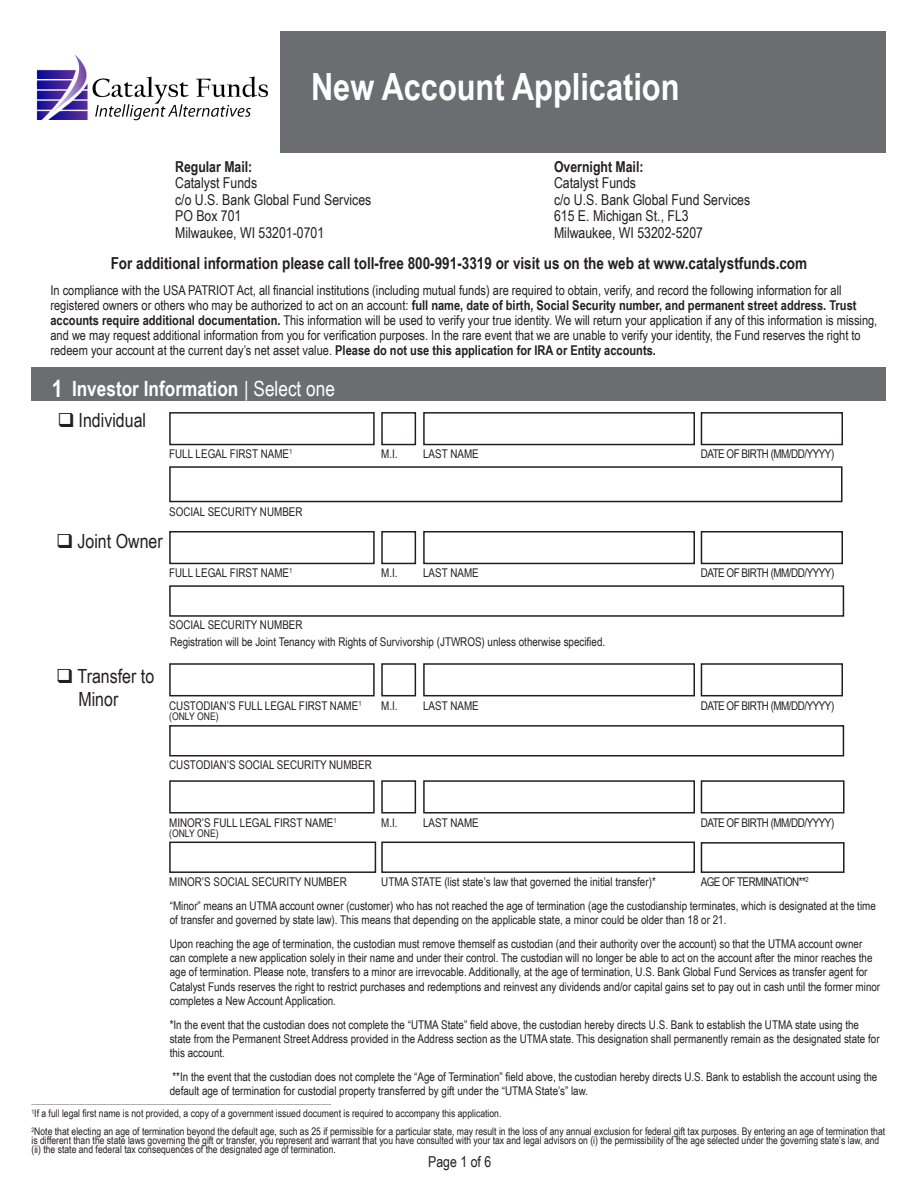
<style>
.page{position:relative;width:918px;height:1188px;background:#fff}
.page>*{position:absolute;margin:0;border:0;box-sizing:border-box;transform-origin:0 0}
.t1{font:700 37.5px "Arial Narrow";color:#fff}
.t2{font:700 24px "Arial Narrow";color:#fff}
.t3{font:700 21px "Arial Narrow";color:#fff}
.t4{font:19.5px/23.4px "Arial Narrow";color:#231f20}
.t5{font:700 16.5px "Arial Narrow";color:#231f20}
.t6{font:15px "Arial Narrow";color:#231f20}
.t7{font:700 15px "Arial Narrow";color:#231f20}
.t8{font:13.5px/15px "Arial Narrow";color:#231f20}
.t9{font:12px/14.4px "Arial Narrow";color:#231f20}
.t10{font:12px "Arial Narrow";letter-spacing:-.04em;color:#231f20}
.t11{font:10.5px/9px "Arial Narrow";color:#231f20}
.t12{font:7.05px "Arial Narrow";color:#231f20}
.s1{font-weight:700}
.s2{font-weight:400}
</style>
<div class="page">
<div style="left:169px;top:412px;width:206px;height:33px;border:2px solid #231f20"></div>
<div style="left:169px;top:466px;width:673px;height:36px;border:2px solid #231f20"></div>
<div style="left:169px;top:585px;width:675px;height:32px;border:2px solid #231f20"></div>
<div style="left:169px;top:725px;width:675px;height:31px;border:2px solid #231f20"></div>
<div style="left:169px;top:842px;width:207px;height:31px;border:2px solid #231f20"></div>
<div style="left:381px;top:842px;width:314px;height:31px;border:2px solid #231f20"></div>
<div style="left:381px;top:412px;width:35px;height:33px;border:2px solid #231f20"></div>
<svg style="left:700px;top:412px;width:143px;height:34px"></svg>
<div style="left:423px;top:412px;width:272px;height:33px;border:2px solid #231f20"></div>
<div style="left:280px;top:32px;width:606px;height:121px;background:#6c6d70"></div>
<div style="left:32px;top:368px;width:854px;height:33px;background:#6c6d70"></div>
<div style="left:701px;top:842px;width:144px;height:31px;border:2px solid #231f20"></div>
<div style="left:169px;top:531px;width:206px;height:33px;border:2px solid #231f20"></div>
<div style="left:381px;top:531px;width:35px;height:33px;border:2px solid #231f20"></div>
<svg style="left:700px;top:531px;width:143px;height:34px"></svg>
<div style="left:423px;top:531px;width:272px;height:33px;border:2px solid #231f20"></div>
<div style="left:169px;top:663px;width:206px;height:33px;border:2px solid #231f20"></div>
<div style="left:381px;top:663px;width:35px;height:33px;border:2px solid #231f20"></div>
<svg style="left:700px;top:663px;width:143px;height:34px"></svg>
<div style="left:423px;top:663px;width:272px;height:33px;border:2px solid #231f20"></div>
<div style="left:169px;top:780px;width:206px;height:34px;border:2px solid #231f20"></div>
<div style="left:381px;top:780px;width:35px;height:34px;border:2px solid #231f20"></div>
<svg style="left:700px;top:780px;width:145px;height:34px"></svg>
<div style="left:423px;top:780px;width:272px;height:34px;border:2px solid #231f20"></div>
<img style="left:36px;top:54px;width:232px;height:66px">
<p class="t1" style="left:311px;top:58px;width:370px">New Account Application</p>
<p class="t7" style="left:175px;top:155px;width:79px">Regular Mail:</p>
<p class="t6" style="left:175px;top:172px;width:84px">Catalyst Funds</p>
<p class="t6" style="left:175px;top:188px;width:198px">c/o U.S. Bank Global Fund Services</p>
<p class="t6" style="left:175px;top:205px;width:68px">PO Box 701</p>
<p class="t6" style="left:175px;top:221px;width:151px">Milwaukee, WI 53201-0701</p>
<p class="t7" style="left:554px;top:155px;width:91px">Overnight Mail:</p>
<p class="t6" style="left:554px;top:172px;width:84px">Catalyst Funds</p>
<p class="t6" style="left:554px;top:188px;width:198px">c/o U.S. Bank Global Fund Services</p>
<p class="t6" style="left:554px;top:205px;width:136px">615 E. Michigan St., FL3</p>
<p class="t6" style="left:554px;top:221px;width:151px">Milwaukee, WI 53202-5207</p>
<p class="t5" style="left:111px;top:251px;width:698px">For additional information please call toll-free 800-991-3319 or visit us on the web at www.catalystfunds.com</p>
<p class="t8" style="left:50px;top:282px;width:828px">In compliance with the USA PATRIOT Act, all financial institutions (including mutual funds) are required to obtain, verify, and record the following information for all registered owners or others who may be authorized to act on an account: <span class="s1">full name, date of birth, Social Security number, and permanent street address. Trust accounts require additional documentation.</span> This information will be used to verify your true identity. We will return your application if any of this information is missing, and we may request additional information from you for verification purposes. In the rare event that we are unable to verify your identity, the Fund reserves the right to redeem your account at the current day’s net asset value. <span class="s1">Please do not use this application for IRA or Entity accounts.</span></p>
<p class="t2" style="left:52px;top:370px;width:12px">1</p>
<p class="t3" style="left:72px;top:373px;width:264px">Investor Information <span class="s2">| Select one</span></p>
<p class="t4" style="left:57px;top:408px;width:90px">❑ Individual</p>
<p class="t9" style="left:169px;top:446px;width:125px">FULL LEGAL FIRST NAME<sup>1</sup></p>
<p class="t9" style="left:169px;top:504px;width:135px">SOCIAL SECURITY NUMBER</p>
<p class="t4" style="left:56px;top:528px;width:108px">❑ Joint Owner</p>
<p class="t9" style="left:169px;top:565px;width:125px">FULL LEGAL FIRST NAME<sup>1</sup></p>
<p class="t9" style="left:169px;top:617px;width:135px">SOCIAL SECURITY NUMBER</p>
<p class="t9" style="left:381px;top:446px;width:18px">M.I.</p>
<p class="t9" style="left:423px;top:446px;width:57px">LAST NAME</p>
<p class="t9" style="left:381px;top:565px;width:18px">M.I.</p>
<p class="t9" style="left:423px;top:565px;width:57px">LAST NAME</p>
<p class="t4" style="left:78px;top:663px;width:77px;text-indent:-22px">❑ Transfer to<br>Minor</p>
<p class="t9" style="left:170px;top:634px;width:437px">Registration will be Joint Tenancy with Rights of Survivorship (JTWROS) unless otherwise specified.</p>
<p class="t9" style="left:169px;top:698px;width:194px">CUSTODIAN’S FULL LEGAL FIRST NAME<sup>1</sup></p>
<p class="t11" style="left:169px;top:712px;width:51px">(ONLY ONE)</p>
<p class="t9" style="left:381px;top:698px;width:18px">M.I.</p>
<p class="t9" style="left:169px;top:757px;width:204px">CUSTODIAN’S SOCIAL SECURITY NUMBER</p>
<p class="t9" style="left:423px;top:698px;width:57px">LAST NAME</p>
<p class="t9" style="left:169px;top:815px;width:169px">MINOR’S FULL LEGAL FIRST NAME<sup>1</sup></p>
<p class="t11" style="left:169px;top:828px;width:51px">(ONLY ONE)</p>
<p class="t9" style="left:381px;top:815px;width:18px">M.I.</p>
<p class="t9" style="left:423px;top:815px;width:57px">LAST NAME</p>
<p class="t10" style="left:701px;top:445px;width:135px">DATE OF BIRTH (MM/DD/YYYY)</p>
<p class="t10" style="left:701px;top:563px;width:135px">DATE OF BIRTH (MM/DD/YYYY)</p>
<p class="t10" style="left:701px;top:697px;width:135px">DATE OF BIRTH (MM/DD/YYYY)</p>
<p class="t10" style="left:701px;top:814px;width:135px">DATE OF BIRTH (MM/DD/YYYY)</p>
<p class="t10" style="left:701px;top:873px;width:110px">AGE OF TERMINATION**<sup>2</sup></p>
<p class="t9" style="left:169px;top:874px;width:179px">MINOR’S SOCIAL SECURITY NUMBER</p>
<p class="t9" style="left:381px;top:874px;width:276px">UTMA STATE (list state’s law that governed the initial transfer)*</p>
<p class="t9" style="left:170px;top:898px;width:708px">“Minor” means an UTMA account owner (customer) who has not reached the age of termination (age the custodianship terminates, which is designated at the time of transfer and governed by state law). This means that depending on the applicable state, a minor could be older than 18 or 21.</p>
<p class="t9" style="left:170px;top:936px;width:712px">Upon reaching the age of termination, the custodian must remove themself as custodian (and their authority over the account) so that the UTMA account owner can complete a new application solely in their name and under their control. The custodian will no longer be able to act on the account after the minor reaches the age of termination. Please note, transfers to a minor are irrevocable. Additionally, at the age of termination, U.S. Bank Global Fund Services as transfer agent for Catalyst Funds reserves the right to restrict purchases and redemptions and reinvest any dividends and/or capital gains set to pay out in cash until the former minor completes a New Account Application.</p>
<p class="t9" style="left:170px;top:1017px;width:711px">*In the event that the custodian does not complete the “UTMA State” field above, the custodian hereby directs U.S. Bank to establish the UTMA state using the state from the Permanent Street Address provided in the Address section as the UTMA state. This designation shall permanently remain as the designated state for this account.</p>
<p class="t9" style="left:170px;top:1069px;width:709px">**In the event that the custodian does not complete the “Age of Termination” field above, the custodian hereby directs U.S. Bank to establish the account using the default age of termination for custodial property transferred by gift under the “UTMA State’s” law.</p>
<p class="t12" style="left:32px;top:1097px;width:301px">______________________________________________________________________________________________</p>
<p class="t11" style="left:32px;top:1109px;width:471px"><sup>1</sup>If a full legal first name is not provided, a copy of a government issued document is required to accompany this application.</p>
<p class="t11" style="left:32px;top:1127px;width:855px"><sup>2</sup>Note that electing an age of termination beyond the default age, such as 25 if permissible for a particular state, may result in the loss of any annual exclusion for federal gift tax purposes. By entering an age of termination that is different than the state laws governing the gift or transfer, you represent and warrant that you have consulted with your tax and legal advisors on (i) the permissibility of the age selected under the governing state’s law, and (ii) the state and federal tax consequences of the designated age of termination.</p>
<p class="t6" style="left:428px;top:1151px;width:64px">Page 1 of 6</p>
</div>
